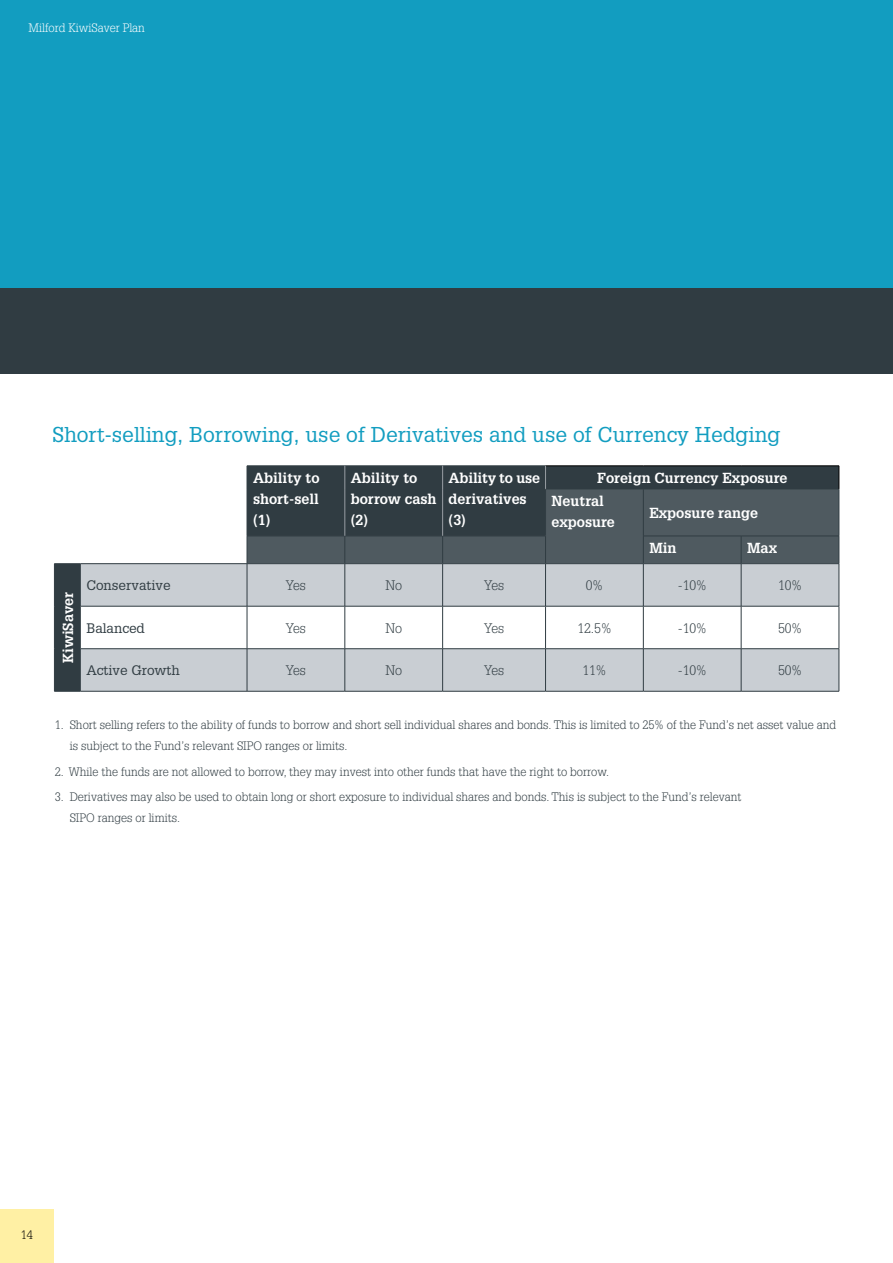
<style>
.page{position:relative;width:893px;height:1263px;background:#fff}
.page>*{position:absolute;margin:0;border:0;box-sizing:border-box;transform-origin:0 0}
.t1{font:21px "Glypha";color:#129dc0}
.t2{font:700 14.25px/21px "Glypha";color:#fff}
.t3{font:300 13.5px "Glypha";color:#303c42}
.t4{font:13.5px "Glypha";color:#303c42}
.t5{font:300 12px/21px "Glypha";color:#303c42}
.t6{font:300 12px "Glypha";color:#fff}
.t7{font:300 12px "Glypha";color:#000}
</style>
<div class="page">
<div style="left:0;top:0;width:893px;height:289px;background:#129dc0"></div>
<div style="left:0;top:289px;width:893px;height:85px;background:#303c42"></div>
<div style="left:0;top:1209px;width:54px;height:54px;background:#fff0a4"></div>
<svg style="left:55px;top:466px;width:192px;height:225px"></svg>
<svg style="left:55px;top:536px;width:192px;height:113px"></svg>
<svg style="left:81px;top:564px;width:758px;height:127px;fill:#c9ced3"></svg>
<svg style="left:54px;top:691px;width:26px;height:1px"></svg>
<hr style="left:80px;top:563px;width:167px;height:1px;background:#303c42">
<hr style="left:247px;top:564px;width:1px;height:42px;background:#303c42">
<hr style="left:345px;top:564px;width:1px;height:42px;background:#303c42">
<hr style="left:442px;top:564px;width:1px;height:42px;background:#303c42">
<hr style="left:545px;top:564px;width:1px;height:42px;background:#303c42">
<hr style="left:643px;top:564px;width:1px;height:42px;background:#303c42">
<hr style="left:741px;top:564px;width:1px;height:42px;background:#303c42">
<hr style="left:839px;top:564px;width:1px;height:42px;background:#303c42">
<hr style="left:80px;top:606px;width:167px;height:1px;background:#303c42">
<hr style="left:247px;top:606px;width:98px;height:1px;background:#303c42">
<hr style="left:247px;top:606px;width:1px;height:42px;background:#303c42">
<hr style="left:345px;top:606px;width:98px;height:1px;background:#303c42">
<hr style="left:345px;top:606px;width:1px;height:42px;background:#303c42">
<hr style="left:443px;top:606px;width:102px;height:1px;background:#303c42">
<hr style="left:442px;top:606px;width:1px;height:42px;background:#303c42">
<hr style="left:545px;top:606px;width:98px;height:1px;background:#303c42">
<hr style="left:545px;top:606px;width:1px;height:42px;background:#303c42">
<hr style="left:643px;top:606px;width:98px;height:1px;background:#303c42">
<hr style="left:643px;top:606px;width:1px;height:42px;background:#303c42">
<hr style="left:741px;top:606px;width:98px;height:1px;background:#303c42">
<hr style="left:741px;top:606px;width:1px;height:42px;background:#303c42">
<hr style="left:839px;top:606px;width:1px;height:42px;background:#303c42">
<hr style="left:80px;top:648px;width:167px;height:1px;background:#303c42">
<hr style="left:247px;top:648px;width:98px;height:1px;background:#303c42">
<hr style="left:247px;top:649px;width:1px;height:42px;background:#303c42">
<hr style="left:345px;top:648px;width:98px;height:1px;background:#303c42">
<hr style="left:345px;top:649px;width:1px;height:42px;background:#303c42">
<hr style="left:443px;top:648px;width:102px;height:1px;background:#303c42">
<hr style="left:442px;top:649px;width:1px;height:42px;background:#303c42">
<hr style="left:545px;top:648px;width:98px;height:1px;background:#303c42">
<hr style="left:545px;top:649px;width:1px;height:42px;background:#303c42">
<hr style="left:643px;top:648px;width:98px;height:1px;background:#303c42">
<hr style="left:643px;top:649px;width:1px;height:42px;background:#303c42">
<hr style="left:741px;top:648px;width:98px;height:1px;background:#303c42">
<hr style="left:741px;top:649px;width:1px;height:42px;background:#303c42">
<hr style="left:839px;top:649px;width:1px;height:42px;background:#303c42">
<hr style="left:80px;top:691px;width:167px;height:1px;background:#303c42">
<hr style="left:247px;top:691px;width:98px;height:1px;background:#303c42">
<hr style="left:345px;top:691px;width:98px;height:1px;background:#303c42">
<hr style="left:443px;top:691px;width:102px;height:1px;background:#303c42">
<hr style="left:545px;top:691px;width:98px;height:1px;background:#303c42">
<hr style="left:643px;top:691px;width:98px;height:1px;background:#303c42">
<hr style="left:741px;top:691px;width:98px;height:1px;background:#303c42">
<svg style="left:247px;top:466px;width:593px;height:98px;background:#404b51"></svg>
<svg style="left:54px;top:563px;width:26px;height:1px"></svg>
<hr style="left:54px;top:564px;width:1px;height:42px;background:#303c42">
<hr style="left:80px;top:564px;width:1px;height:42px;background:#303c42">
<hr style="left:54px;top:606px;width:1px;height:43px;background:#303c42">
<hr style="left:80px;top:606px;width:1px;height:42px;background:#303c42">
<hr style="left:54px;top:649px;width:1px;height:42px;background:#303c42">
<hr style="left:80px;top:649px;width:1px;height:42px;background:#303c42">
<p class="t6" style="left:28px;top:21px;width:118px">Milford KiwiSaver Plan</p>
<h1 class="t1" style="left:52px;top:422px;width:729px">Short-selling, Borrowing, use of Derivatives and use of Currency Hedging</h1>
<p class="t2" style="left:57px;top:663px;width:72px;rotate:-90deg">KiwiSaver</p>
<p class="t2" style="left:253px;top:467px;width:68px;text-align:justify">Ability to short-sell (1)</p>
<p class="t2" style="left:351px;top:467px;width:87px">Ability to borrow cash (2)</p>
<p class="t2" style="left:449px;top:467px;width:93px">Ability to use derivatives (3)</p>
<p class="t2" style="left:552px;top:466px;width:237px;line-height:23.2px;text-indent:46px">Foreign Currency Exposure<br>Neutral</p>
<p class="t2" style="left:649px;top:502px;width:110px">Exposure range</p>
<p class="t2" style="left:649px;top:537px;width:29px">Min</p>
<p class="t2" style="left:747px;top:537px;width:32px">Max</p>
<p class="t2" style="left:552px;top:511px;width:65px">exposure</p>
<p class="t4" style="left:86px;top:577px;width:86px">Conservative</p>
<p class="t3" style="left:286px;top:578px;width:22px">Yes</p>
<p class="t3" style="left:385px;top:578px;width:18px">No</p>
<p class="t3" style="left:484px;top:578px;width:22px">Yes</p>
<p class="t3" style="left:586px;top:578px;width:19px">0%</p>
<p class="t3" style="left:678px;top:578px;width:30px">-10%</p>
<p class="t3" style="left:778px;top:578px;width:26px">10%</p>
<p class="t4" style="left:86px;top:620px;width:60px">Balanced</p>
<p class="t3" style="left:286px;top:620px;width:22px">Yes</p>
<p class="t3" style="left:385px;top:620px;width:18px">No</p>
<p class="t3" style="left:484px;top:620px;width:22px">Yes</p>
<p class="t3" style="left:577px;top:620px;width:36px">12.5%</p>
<p class="t3" style="left:678px;top:620px;width:30px">-10%</p>
<p class="t3" style="left:778px;top:620px;width:26px">50%</p>
<p class="t4" style="left:86px;top:662px;width:95px">Active Growth</p>
<p class="t3" style="left:286px;top:663px;width:22px">Yes</p>
<p class="t3" style="left:385px;top:663px;width:18px">No</p>
<p class="t3" style="left:484px;top:663px;width:22px">Yes</p>
<p class="t3" style="left:582px;top:663px;width:26px">11%</p>
<p class="t3" style="left:678px;top:663px;width:30px">-10%</p>
<p class="t3" style="left:778px;top:663px;width:26px">50%</p>
<p class="t5" style="left:70px;top:715px;width:768px;text-indent:-15px">1. Short selling refers to the ability of funds to borrow and short sell individual shares and bonds. This is limited to 25% of the Fund’s net asset value and is subject to the Fund’s relevant SIPO ranges or limits.</p>
<p class="t5" style="left:55px;top:761px;width:556px">2. While the funds are not allowed to borrow, they may invest into other funds that have the right to borrow.</p>
<p class="t5" style="left:70px;top:786px;width:673px;text-indent:-15px">3. Derivatives may also be used to obtain long or short exposure to individual shares and bonds. This is subject to the Fund’s relevant<br>SIPO ranges or limits.</p>
<p class="t7" style="left:21px;top:1228px;width:13px">14</p>
</div>
